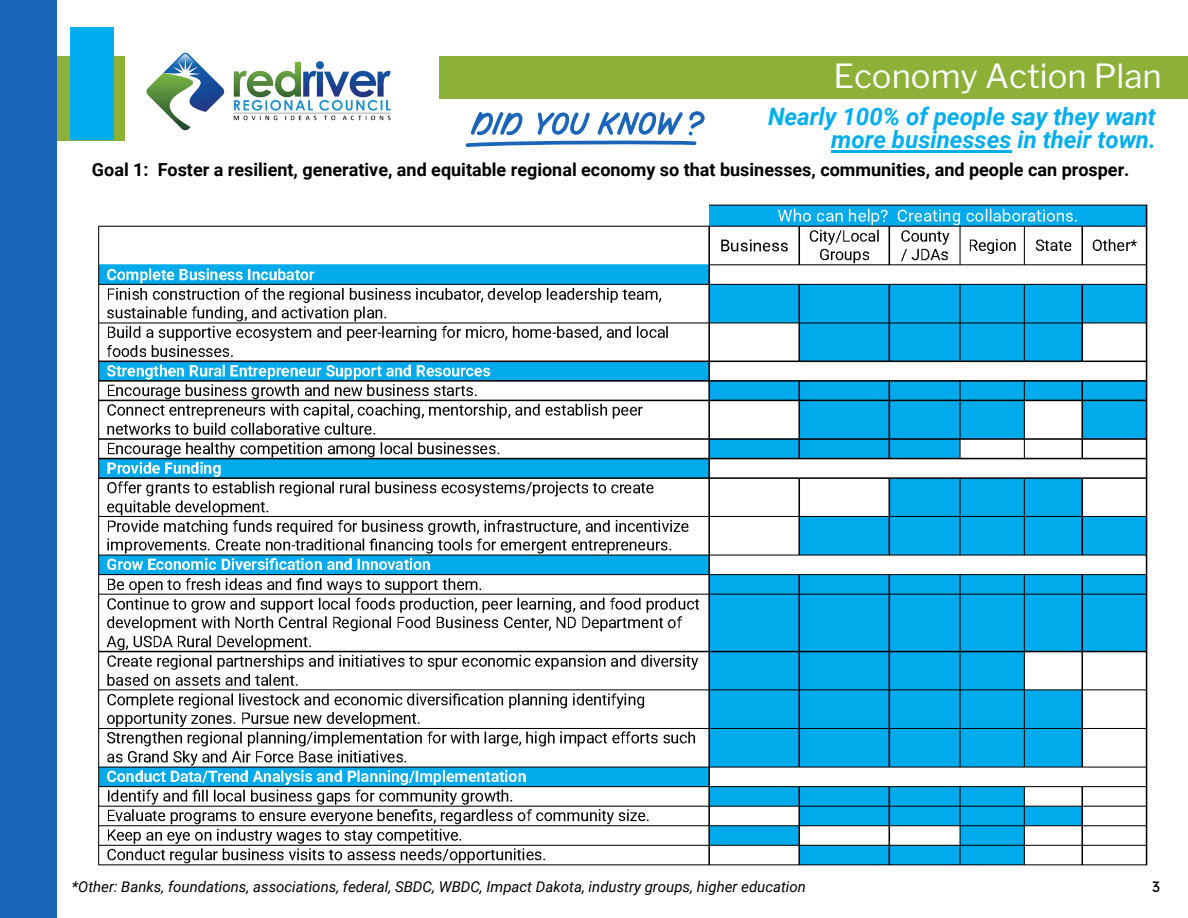
<style>
.page{position:relative;width:1188px;height:918px;background:#fff}
.page>*{position:absolute;margin:0;border:0;box-sizing:border-box;transform-origin:0 0}
.t1{font:33px "Libre Franklin";color:#fdfdfd}
.t2{font:italic 700 24px/23.7px "Roboto";color:#00aeef;text-align:right}
.t3{font:700 18px "Roboto";color:#000}
.t4{font:italic 15px "Roboto";color:#000}
.t5{font:15px "Lexend Deca";color:#000}
</style>
<div class="page">
<div style="left:439px;top:56px;width:749px;height:42px;background:#8cb038"></div>
<img style="left:146px;top:52px;width:245px;height:79px">
<div style="left:44px;top:56px;width:81px;height:84px;background:#8cb038"></div>
<div style="left:71px;top:28px;width:43px;height:112px;background:#00aeef"></div>
<div style="left:0;top:0;width:57px;height:918px;background:#1b65b9"></div>
<svg style="left:466px;top:111px;width:239px;height:36px"></svg>
<img style="left:98px;top:204px;width:1050px;height:662px">
<hr style="left:831px;top:150px;width:181px;height:3px;background:#00aeef">
<h2 class="t1" style="left:833px;top:56px;width:330px">Economy Action Plan</h2>
<h3 class="t2" style="left:768px;top:104px;width:389px">Nearly 100% of people say they want more businesses in their town.</h3>
<p class="t3" style="left:92px;top:159px;width:1039px">Goal 1: Foster a resilient, generative, and equitable regional economy so that businesses, communities, and people can prosper.</p>
<p class="t4" style="left:72px;top:878px;width:736px">*Other: Banks, foundations, associations, federal, SBDC, WBDC, Impact Dakota, industry groups, higher education</p>
<p class="t5" style="left:1152px;top:877px;width:9px">3</p>
</div>
